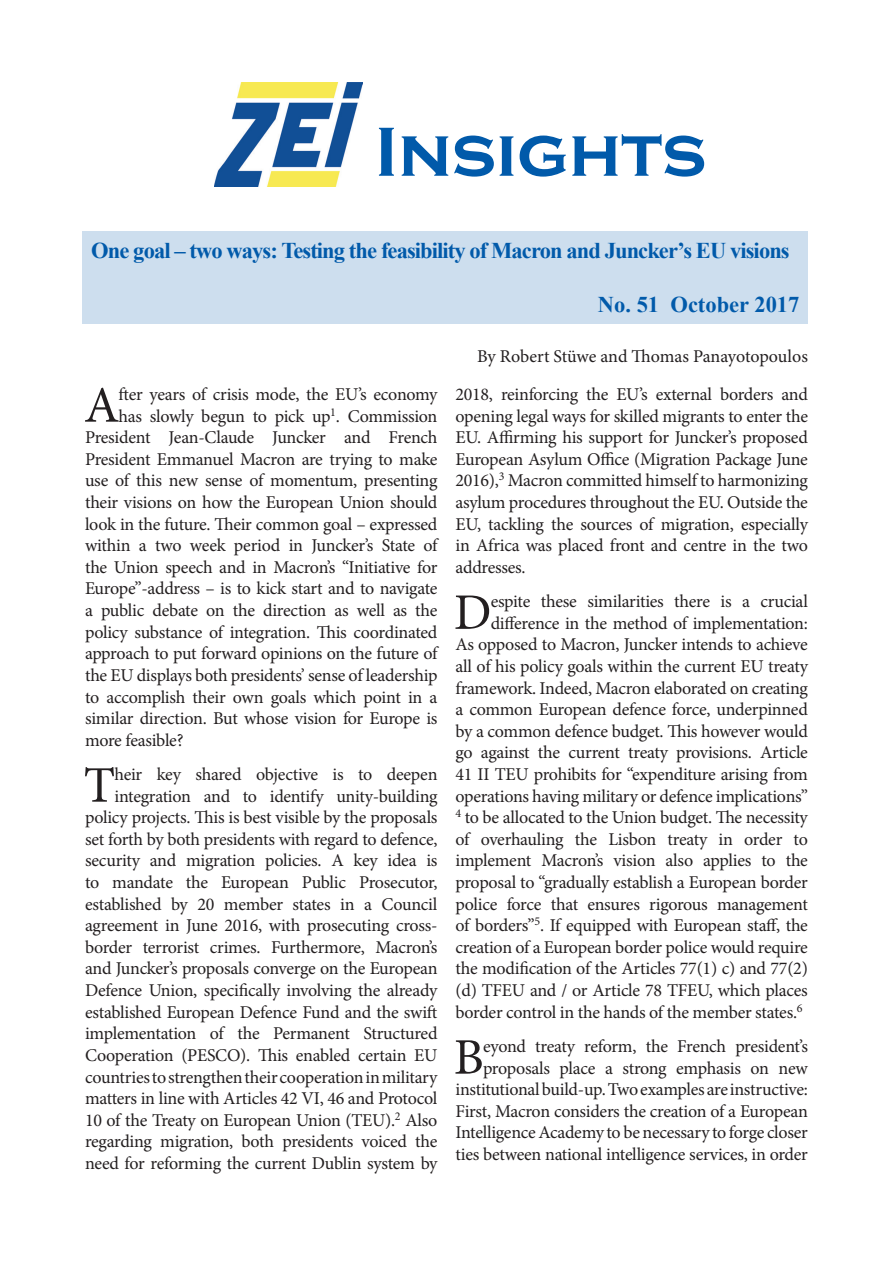
<style>
.page{position:relative;width:893px;height:1263px;background:#fff}
.page>*{position:absolute;margin:0;border:0;box-sizing:border-box;transform-origin:0 0}
.Titel{font:700 72px "Copperplate Gothic";color:#015aaa}
.t1{font:51.3px "Minion Pro";color:#231f20}
.t2{font:700 22.5px "Times New Roman";letter-spacing:-.04em;color:#015aaa}
.t3{font:700 22.5px "Times New Roman";color:#015aaa}
.t4{font:18px/21.6px "Minion Pro";letter-spacing:-.015em;color:#231f20;text-align:right}
</style>
<div class="page">
<div style="left:83px;top:231px;width:725px;height:92px;background:#cddeee"></div>
<img style="left:215px;top:82px;width:148px;height:105px">
<p class="Titel" style="left:375px;top:112px;width:333px">Insights</p>
<p class="t2" style="left:91px;top:234px;width:700px">One goal – two ways: Testing the feasibility of Macron and Juncker’s EU visions</p>
<p class="t3" style="left:598px;top:288px;width:203px">No. 51 October 2017</p>
<p class="t1" style="left:84px;top:371px;width:37px">A</p>
<p class="t4" style="left:119px;top:384px;width:320px">fter years of crisis mode, the EU’s economy</p>
<p class="t4" style="left:119px;top:405px;width:320px">has slowly begun to pick up<sup>1</sup>. Commission</p>
<p class="t4" style="left:85px;top:427px;width:354px">President Jean-Claude Juncker and French</p>
<p class="t4" style="left:85px;top:448px;width:354px">President Emmanuel Macron are trying to make</p>
<p class="t4" style="left:85px;top:470px;width:354px">use of this new sense of momentum, presenting</p>
<p class="t4" style="left:85px;top:492px;width:354px">their visions on how the European Union should</p>
<p class="t4" style="left:85px;top:513px;width:354px">look in the future. Their common goal – expressed</p>
<p class="t4" style="left:85px;top:535px;width:354px">within a two week period in Juncker’s State of</p>
<p class="t4" style="left:85px;top:556px;width:354px">the Union speech and in Macron’s “Initiative for</p>
<p class="t4" style="left:85px;top:578px;width:354px">Europe”-address – is to kick start and to navigate</p>
<p class="t4" style="left:85px;top:600px;width:354px">a public debate on the direction as well as the</p>
<p class="t4" style="left:85px;top:621px;width:354px">policy substance of integration. This coordinated</p>
<p class="t4" style="left:85px;top:643px;width:354px">approach to put forward opinions on the future of</p>
<p class="t4" style="left:85px;top:664px;width:354px">the EU displays both presidents’ sense of leadership</p>
<p class="t4" style="left:85px;top:686px;width:354px">to accomplish their own goals which point in a</p>
<p class="t4" style="left:85px;top:708px;width:354px">similar direction. But whose vision for Europe is</p>
<p class="t4" style="left:85px;top:729px;width:100px">more feasible?</p>
<p class="t1" style="left:84px;top:751px;width:33px">T</p>
<p class="t4" style="left:85px;top:764px;width:354px">heir key shared objective is to deepen integration and to identify unity-building policy projects. This is best visible by the proposals set forth by both presidents with regard to defence, security and migration policies. A key idea is to mandate the European Public Prosecutor, established by 20 member states in a Council agreement in June 2016, with prosecuting cross&shy;border terrorist crimes. Furthermore, Macron’s and Juncker’s proposals converge on the European Defence Union, specifically involving the already established European Defence Fund and the swift implementation of the Permanent Structured Cooperation (PESCO). This enabled certain EU countries to strengthen their cooperation in military matters in line with Articles 42 VI, 46 and Protocol 10 of the Treaty on European Union (TEU).<sup>2</sup> Also regarding migration, both presidents voiced the need for reforming the current Dublin system by</p>
<p class="t4" style="left:477px;top:345px;width:332px">By Robert Stüwe and Thomas Panayotopoulos</p>
<p class="t4" style="left:455px;top:384px;width:354px;text-align:justify">2018, reinforcing the EU’s external borders and opening legal ways for skilled migrants to enter the EU. Affirming his support for Juncker’s proposed European Asylum Office (Migration Package June 2016),<sup>3</sup> Macron committed himself to harmonizing asylum procedures throughout the EU. Outside the EU, tackling the sources of migration, especially in Africa was placed front and centre in the two addresses.</p>
<p class="t1" style="left:454px;top:578px;width:39px">D</p>
<p class="t4" style="left:455px;top:591px;width:354px">espite these similarities there is a crucial difference in the method of implementation:<br>As opposed to Macron, Juncker intends to achieve all of his policy goals within the current EU treaty framework. Indeed, Macron elaborated on creating a common European defence force, underpinned by a common defence budget. This however would go against the current treaty provisions. Article 41 II TEU prohibits for “expenditure arising from operations having military or defence implications” <sup>4</sup> to be allocated to the Union budget. The necessity of overhauling the Lisbon treaty in order to implement Macron’s vision also applies to the proposal to “gradually establish a European border police force that ensures rigorous management of borders”<sup>5</sup>. If equipped with European staff, the creation of a European border police would require the modification of the Articles 77(1) c) and 77(2) (d) TFEU and / or Article 78 TFEU, which places border control in the hands of the member states.<sup>6</sup></p>
<p class="t1" style="left:454px;top:1023px;width:32px">B</p>
<p class="t4" style="left:455px;top:1035px;width:354px">eyond treaty reform, the French president’s proposals place a strong emphasis on new institutional build-up. Two examples are instructive:<br>First, Macron considers the creation of a European Intelligence Academy to be necessary to forge closer ties between national intelligence services, in order</p>
</div>
